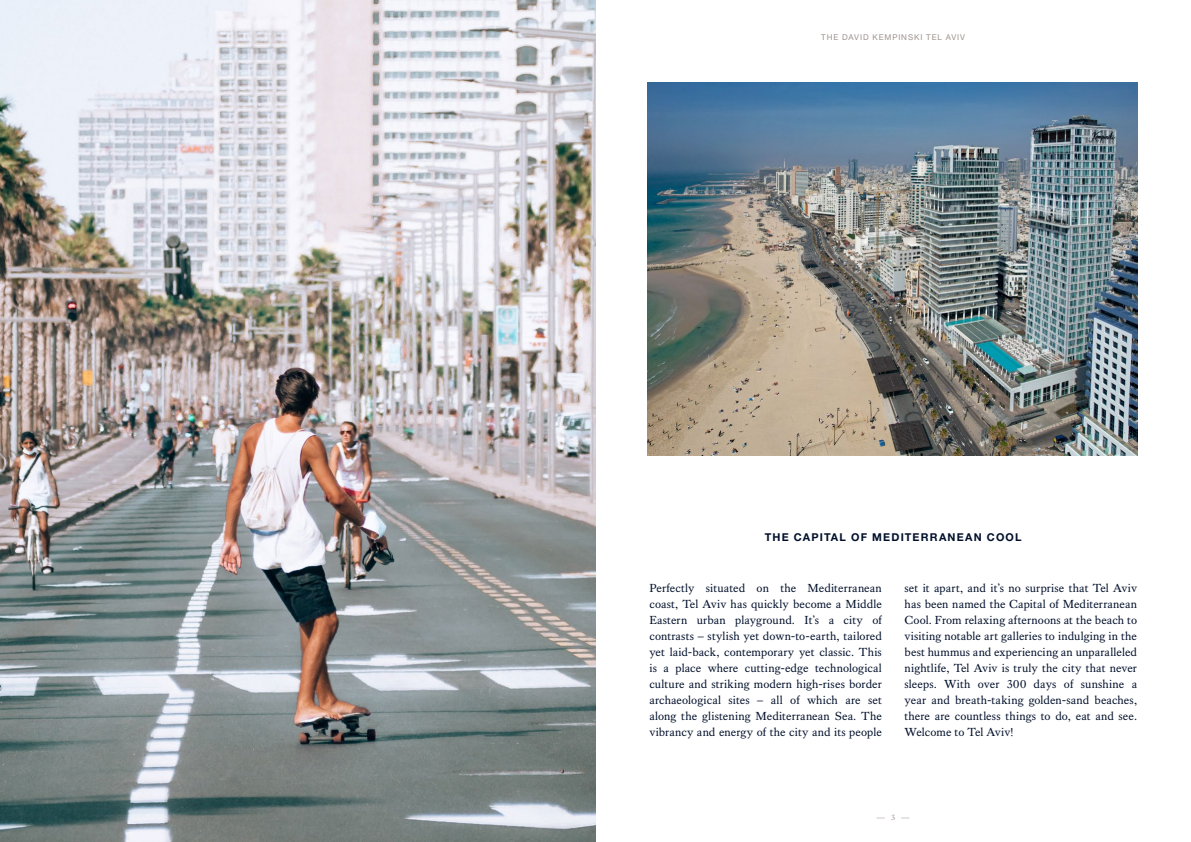
<style>
.page{position:relative;width:1191px;height:842px;background:#fff}
.page>*{position:absolute;margin:0;border:0;box-sizing:border-box;transform-origin:0 0}
.t1{font:12px/16px "Kings Caslon";letter-spacing:.005em;color:#010f2a;text-align:justify}
.t2{font:700 10.8px "Helvetica Neue LT Std";letter-spacing:.11em;color:#010f2a}
.t3{font:8px "Helvetica Neue LT Std";letter-spacing:.115em;color:#9e938e}
.t4{font:8px "Kings Caslon";color:#9e938e}
</style>
<div class="page">
<img style="left:648px;top:82px;width:489px;height:373px">
<img style="left:0;top:0;width:595px;height:842px">
<p class="t3" style="left:821px;top:32px;width:145px">THE DAVID KEMPINSKI TEL AVIV</p>
<p class="t2" style="left:765px;top:530px;width:258px">THE CAPITAL OF MEDITERRANEAN COOL</p>
<p class="t1" style="left:649px;top:580px;width:234px">Perfectly situated on the Mediterranean coast, Tel Aviv has quickly become a Middle Eastern urban playground. It’s a city of contrasts – stylish yet down-to-earth, tailored yet laid-back, contemporary yet classic. This is a place where cutting-edge technological culture and striking modern high-rises border archaeological sites – all of which are set along the glistening Mediterranean Sea. The vibrancy and energy of the city and its people</p>
<p class="t1" style="left:904px;top:580px;width:234px">set it apart, and it’s no surprise that Tel Aviv has been named the Capital of Mediterranean Cool. From relaxing afternoons at the beach to visiting notable art galleries to indulging in the best hummus and experiencing an unparalleled nightlife, Tel Aviv is truly the city that never sleeps. With over 300 days of sunshine a year and breath-taking golden-sand beaches, there are countless things to do, eat and see.<br>Welcome to Tel Aviv!</p>
<p class="t4" style="left:877px;top:812px;width:34px">— 3 —</p>
</div>
